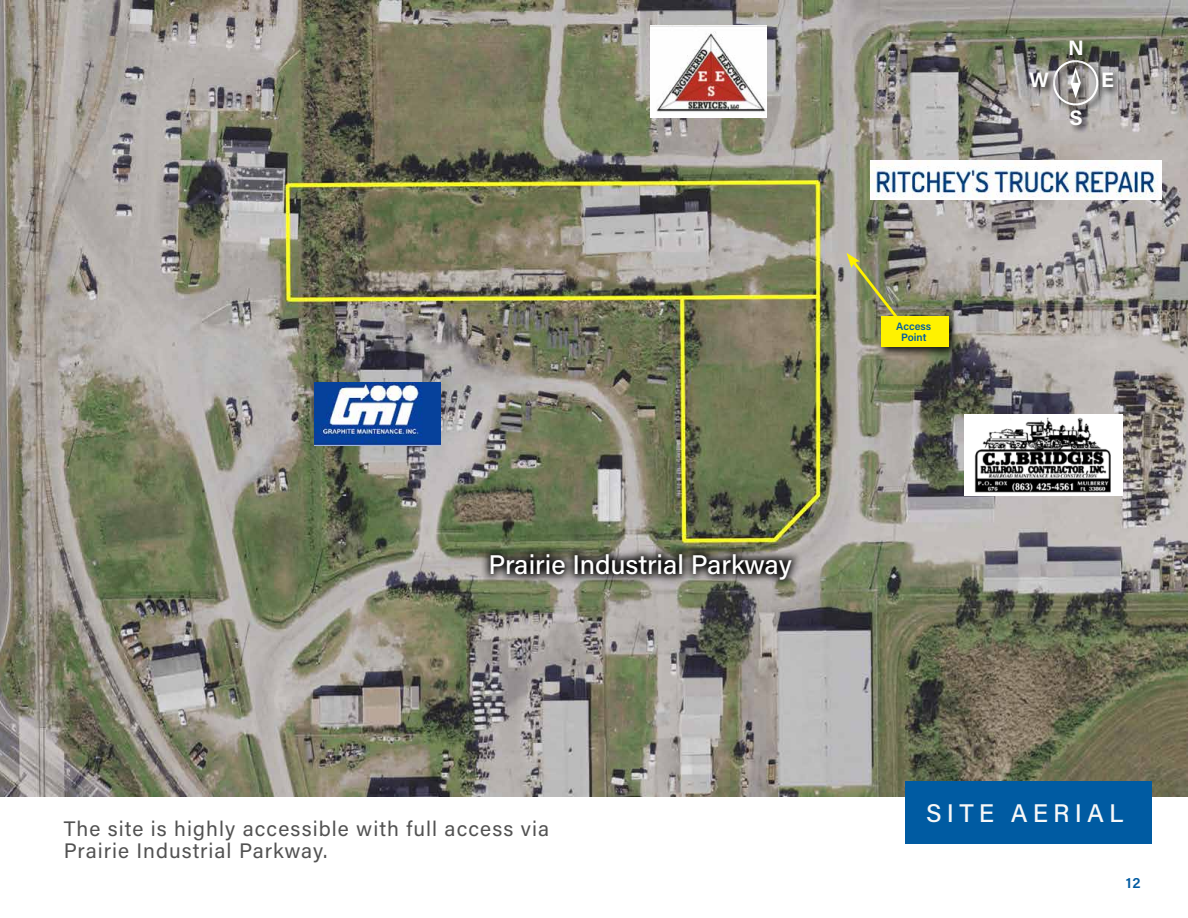
<style>
.page{position:relative;width:1188px;height:918px;background:#fff}
.page>*{position:absolute;margin:0;border:0;box-sizing:border-box;transform-origin:0 0}
.t1{font:500 27px "Acumin Pro";letter-spacing:-.005em;color:#fff}
.t2{font:600 25.5px "Acumin Pro";letter-spacing:.2em;color:#f8f8f8}
.t3{font:21px/22.5px "Acumin Pro";letter-spacing:.05em;color:#525252}
.t4{font:700 21px "Acumin Pro";color:#fefefe}
.t5{font:600 15px "Acumin Pro";color:#005ba2}
.t6{font:600 10.65px/10.6px "Acumin Pro";color:#005ba2;text-align:center}
</style>
<div class="page">
<img style="left:0;top:0;width:1188px;height:796px">
<div style="left:1051px;top:58px;width:56px;height:56px;background:#000;opacity:.75"></div>
<svg style="left:1051px;top:58px;width:50px;height:50px;background:#9a9797"></svg>
<div style="left:1068px;top:39px;width:23px;height:25px;background:#000;opacity:.75"></div>
<div style="left:1068px;top:108px;width:22px;height:26px;background:#000;opacity:.75"></div>
<div style="left:1101px;top:69px;width:21px;height:27px;background:#000;opacity:.75"></div>
<div style="left:1028px;top:70px;width:29px;height:26px;background:#000;opacity:.75"></div>
<div style="left:905px;top:781px;width:247px;height:63px;background:#005ba2"></div>
<div style="left:480px;top:543px;width:321px;height:47px;background:#000;opacity:.94"></div>
<svg style="left:847px;top:253px;width:59px;height:75px;background:#8b8d6c"></svg>
<div style="left:879px;top:314px;width:80px;height:43px;background:#000;opacity:.75"></div>
<div style="left:881px;top:316px;width:67px;height:31px;background:#fff200"></div>
<img style="left:314px;top:383px;width:127px;height:63px">
<img style="left:965px;top:414px;width:158px;height:81px">
<img style="left:651px;top:25px;width:115px;height:92px">
<img style="left:871px;top:161px;width:291px;height:38px">
<p class="t1" style="left:489px;top:546px;width:305px">Prairie Industrial Parkway</p>
<p class="t3" style="left:64px;top:816px;width:487px">The site is highly accessible with full access via<br>Prairie Industrial Parkway.</p>
<p class="t4" style="left:1068px;top:33px;width:17px">N</p>
<p class="t4" style="left:1029px;top:64px;width:21px">W</p>
<p class="t4" style="left:1101px;top:64px;width:14px">E</p>
<p class="t6" style="left:896px;top:320px;width:37px">Access<br>Point</p>
<p class="t4" style="left:1069px;top:103px;width:15px">S</p>
<p class="t2" style="left:926px;top:795px;width:202px">SITE AERIAL</p>
<p class="t5" style="left:1126px;top:872px;width:16px">12</p>
</div>
